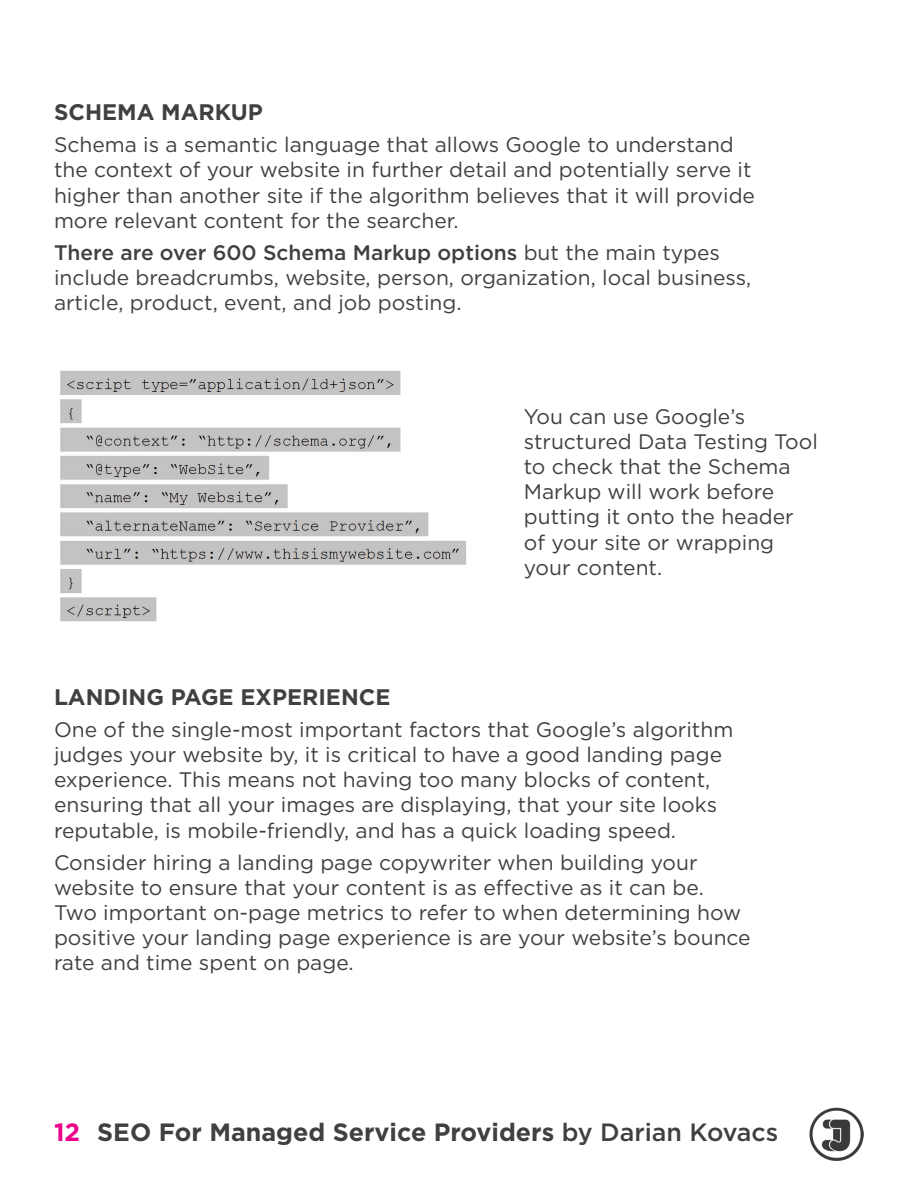
<style>
.page{position:relative;width:918px;height:1188px;background:#fff}
.page>*{position:absolute;margin:0;border:0;box-sizing:border-box;transform-origin:0 0}
.t1{font:700 25.05px "Gotham";color:#404041}
.t2{font:700 22.5px "Gotham";color:#404041}
.t3{font:21px/25.2px "Gotham";color:#404041}
.s1{font-weight:500}
.s2{color:#ed028c}
</style>
<div class="page">
<img style="left:810px;top:1107px;width:54px;height:54px">
<img style="left:60px;top:370px;width:407px;height:252px">
<p class="t2" style="left:54px;top:97px;width:210px">SCHEMA MARKUP</p>
<p class="t3" style="left:54px;top:132px;width:703px">Schema is a semantic language that allows Google to understand the context of your website in further detail and potentially serve it higher than another site if the algorithm believes that it will provide more relevant content for the searcher.</p>
<p class="t3" style="left:54px;top:239px;width:699px"><span class="s1">There are over 600 Schema Markup options</span> but the main types include breadcrumbs, website, person, organization, local business, article, product, event, and job posting.</p>
<p class="t3" style="left:524px;top:403px;width:296px">You can use Google’s structured Data Testing Tool to check that the Schema<br>Markup will work before putting it onto the header of your site or wrapping your content.</p>
<p class="t2" style="left:54px;top:682px;width:338px">LANDING PAGE EXPERIENCE</p>
<p class="t3" style="left:54px;top:716px;width:681px">One of the single-most important factors that Google’s algorithm judges your website by, it is critical to have a good landing page experience. This means not having too many blocks of content, ensuring that all your images are displaying, that your site looks reputable, is mobile-friendly, and has a quick loading speed.</p>
<p class="t3" style="left:54px;top:849px;width:698px">Consider hiring a landing page copywriter when building your website to ensure that your content is as effective as it can be.<br>Two important on-page metrics to refer to when determining how positive your landing page experience is are your website’s bounce rate and time spent on page.</p>
<p class="t1" style="left:54px;top:1115px;width:726px"><span class="s2">12</span> SEO For Managed Service Providers <span class="s1">by Darian Kovacs</span></p>
</div>
